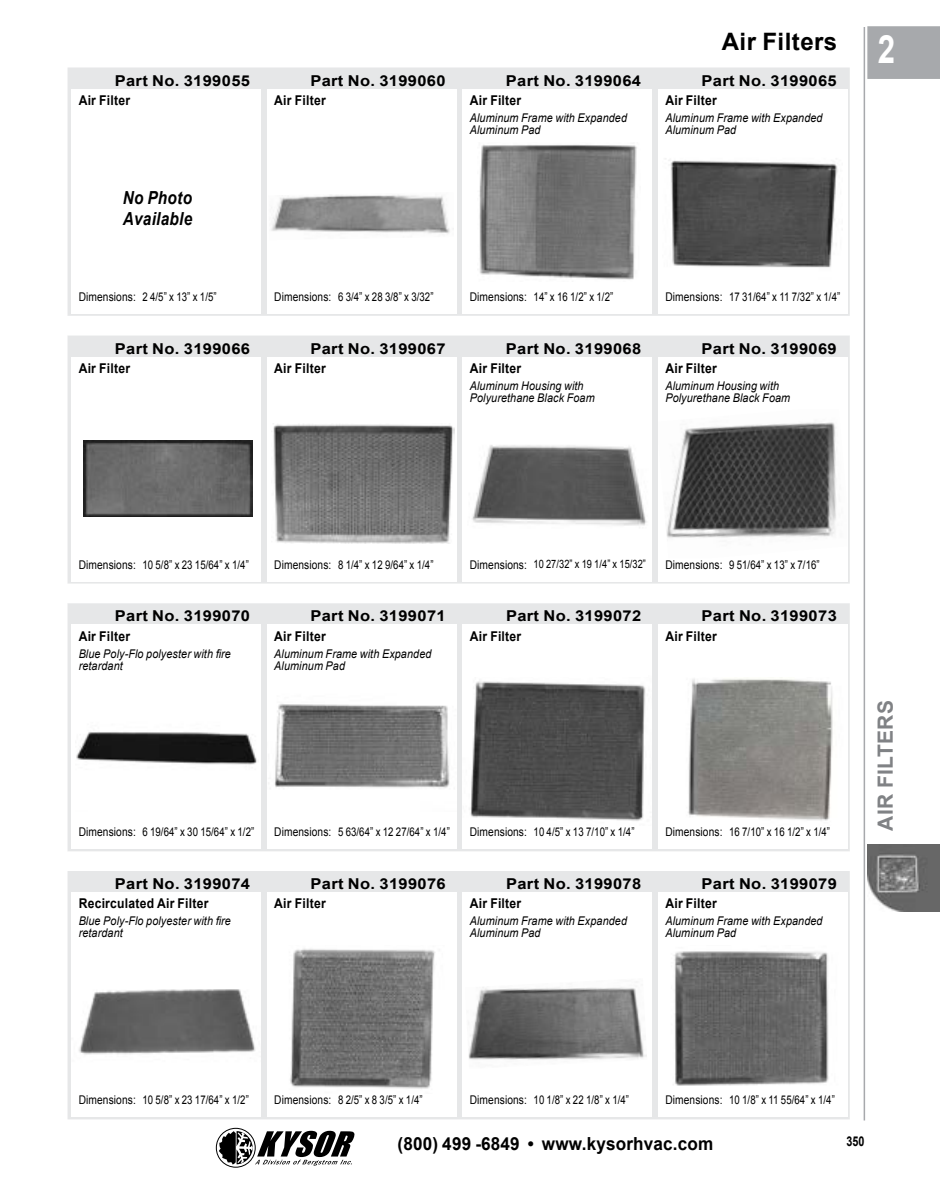
<style>
.page{position:relative;width:940px;height:1188px;background:#fff}
.page>*{position:absolute;margin:0;border:0;box-sizing:border-box;transform-origin:0 0}
.t1{font:700 24px "Arial";letter-spacing:.02em;color:#000}
.t2{font:700 21px "Arial";letter-spacing:.02em;color:#808285}
.t3{font:700 18px "Arial";letter-spacing:.01em;color:#000;scale:.95 1}
.t4{font:italic 700 18px/21px "Arial";letter-spacing:.02em;color:#000;scale:.85 1}
.t5{font:700 15px "Arial";letter-spacing:.02em;color:#000;scale:1.1 1}
.t6{font:700 13.5px "Arial";letter-spacing:.02em;color:#000;scale:.9 1}
.t7{font:700 13.5px "Arial";letter-spacing:.02em;color:#000;scale:.8 1}
.t8{font:12px "Arial";letter-spacing:.01em;color:#000;scale:.85 1}
.t9{font:italic 12px/12px "Arial";letter-spacing:.01em;color:#000;scale:.9 1}
.t10{font:11.55px "Arial";letter-spacing:.01em;color:#000;scale:.8 1}
.s1{font-size:39px;color:#fff}
.s2{font-size:12px}
</style>
<div class="page">
<div style="left:867px;top:26px;width:73px;height:53px;background:#a7a9ac"></div>
<hr style="left:863px;top:27px;width:2px;height:1093px;background:#a7a9ac">
<svg style="left:216px;top:1128px;width:39px;height:39px"></svg>
<div style="left:216px;top:1128px;width:40px;height:40px;border:1px solid #000;border-radius:50%"></div>
<svg style="left:219px;top:1131px;width:135px;height:35px"></svg>
<img style="left:867px;top:844px;width:73px;height:68px">
<div style="left:68px;top:68px;width:781px;height:1051px;background:#e6e7e8"></div>
<svg style="left:68px;top:316px;width:781px;height:555px"></svg>
<div style="left:71px;top:89px;width:190px;height:225px;background:#fff"></div>
<div style="left:267px;top:89px;width:189px;height:225px;background:#fff"></div>
<img style="left:271px;top:195px;width:183px;height:39px">
<div style="left:462px;top:89px;width:190px;height:225px;background:#fff"></div>
<img style="left:479px;top:145px;width:158px;height:135px">
<div style="left:658px;top:89px;width:189px;height:225px;background:#fff"></div>
<img style="left:665px;top:158px;width:173px;height:110px">
<div style="left:71px;top:357px;width:190px;height:224px;background:#fff"></div>
<img style="left:84px;top:441px;width:169px;height:76px">
<div style="left:267px;top:357px;width:189px;height:224px;background:#fff"></div>
<img style="left:273px;top:423px;width:181px;height:120px">
<div style="left:462px;top:357px;width:190px;height:224px;background:#fff"></div>
<img style="left:472px;top:445px;width:175px;height:81px">
<div style="left:658px;top:357px;width:189px;height:224px;background:#fff"></div>
<img style="left:666px;top:422px;width:170px;height:116px">
<div style="left:71px;top:625px;width:190px;height:224px;background:#fff"></div>
<img style="left:76px;top:732px;width:181px;height:33px">
<div style="left:267px;top:625px;width:189px;height:224px;background:#fff"></div>
<img style="left:274px;top:704px;width:176px;height:84px">
<div style="left:462px;top:625px;width:190px;height:224px;background:#fff"></div>
<img style="left:470px;top:681px;width:176px;height:140px">
<div style="left:658px;top:625px;width:189px;height:224px;background:#fff"></div>
<img style="left:688px;top:679px;width:145px;height:142px">
<div style="left:71px;top:892px;width:190px;height:225px;background:#fff"></div>
<img style="left:79px;top:989px;width:177px;height:66px">
<div style="left:267px;top:892px;width:189px;height:225px;background:#fff"></div>
<img style="left:290px;top:948px;width:145px;height:141px">
<div style="left:462px;top:892px;width:190px;height:225px;background:#fff"></div>
<img style="left:468px;top:987px;width:179px;height:73px">
<div style="left:658px;top:892px;width:189px;height:225px;background:#fff"></div>
<img style="left:674px;top:951px;width:155px;height:135px">
<h1 class="t1" style="left:722px;top:25px;width:175px">Air Filters <span class="s1">2</span></h1>
<p class="t5" style="left:115px;top:70px;width:124px">Part No. 3199055</p>
<p class="t5" style="left:310px;top:70px;width:124px">Part No. 3199060</p>
<p class="t5" style="left:506px;top:70px;width:124px">Part No. 3199064</p>
<p class="t5" style="left:701px;top:70px;width:124px">Part No. 3199065</p>
<p class="t6" style="left:79px;top:91px;width:59px">Air Filter</p>
<h3 class="t4" style="left:123px;top:188px;width:83px">No Photo<br>Available</h3>
<p class="t8" style="left:79px;top:289px;width:164px">Dimensions: 2 4/5” x 13” x 1/5”</p>
<p class="t6" style="left:274px;top:91px;width:59px">Air Filter</p>
<p class="t6" style="left:470px;top:91px;width:59px">Air Filter</p>
<p class="t9" style="left:470px;top:112px;width:176px">Aluminum Frame with Expanded<br>Aluminum Pad</p>
<p class="t6" style="left:665px;top:91px;width:59px">Air Filter</p>
<p class="t9" style="left:665px;top:112px;width:176px">Aluminum Frame with Expanded<br>Aluminum Pad</p>
<p class="t8" style="left:274px;top:289px;width:189px">Dimensions: 6 3/4” x 28 3/8” x 3/32”</p>
<p class="t8" style="left:470px;top:289px;width:170px">Dimensions: 14” x 16 1/2” x 1/2”</p>
<p class="t8" style="left:665px;top:289px;width:207px">Dimensions: 17 31/64” x 11 7/32” x 1/4”</p>
<p class="t5" style="left:115px;top:338px;width:124px">Part No. 3199066</p>
<p class="t5" style="left:310px;top:338px;width:124px">Part No. 3199067</p>
<p class="t5" style="left:506px;top:338px;width:124px">Part No. 3199068</p>
<p class="t5" style="left:701px;top:338px;width:124px">Part No. 3199069</p>
<p class="t6" style="left:79px;top:359px;width:59px">Air Filter</p>
<p class="t6" style="left:274px;top:359px;width:59px">Air Filter</p>
<p class="t6" style="left:470px;top:359px;width:59px">Air Filter</p>
<p class="t9" style="left:470px;top:380px;width:140px">Aluminum Housing with<br>Polyurethane Black Foam</p>
<p class="t6" style="left:665px;top:359px;width:59px">Air Filter</p>
<p class="t9" style="left:665px;top:380px;width:140px">Aluminum Housing with<br>Polyurethane Black Foam</p>
<p class="t8" style="left:79px;top:557px;width:202px">Dimensions: 10 5/8” x 23 15/64” x 1/4”</p>
<p class="t8" style="left:274px;top:557px;width:189px">Dimensions: 8 1/4” x 12 9/64” x 1/4”</p>
<p class="t10" style="left:470px;top:557px;width:222px"><span class="s2">Dimensions:</span> 10 27/32” x 19 1/4” x 15/32”</p>
<p class="t8" style="left:665px;top:557px;width:183px">Dimensions: 9 51/64” x 13” x 7/16”</p>
<p class="t5" style="left:115px;top:606px;width:124px">Part No. 3199070</p>
<p class="t5" style="left:310px;top:606px;width:124px">Part No. 3199071</p>
<p class="t5" style="left:506px;top:606px;width:124px">Part No. 3199072</p>
<p class="t5" style="left:701px;top:606px;width:124px">Part No. 3199073</p>
<p class="t6" style="left:79px;top:627px;width:59px">Air Filter</p>
<p class="t9" style="left:79px;top:647px;width:171px">Blue Poly-Flo polyester with fire retardant</p>
<p class="t6" style="left:274px;top:627px;width:59px">Air Filter</p>
<p class="t9" style="left:274px;top:647px;width:176px">Aluminum Frame with Expanded<br>Aluminum Pad</p>
<p class="t6" style="left:470px;top:627px;width:59px">Air Filter</p>
<p class="t6" style="left:665px;top:627px;width:59px">Air Filter</p>
<p class="t8" style="left:79px;top:824px;width:208px">Dimensions: 6 19/64” x 30 15/64” x 1/2”</p>
<p class="t8" style="left:274px;top:824px;width:208px">Dimensions: 5 63/64” x 12 27/64” x 1/4”</p>
<p class="t8" style="left:470px;top:824px;width:195px">Dimensions: 10 4/5” x 13 7/10” x 1/4”</p>
<p class="t8" style="left:665px;top:824px;width:195px">Dimensions: 16 7/10” x 16 1/2” x 1/4”</p>
<p class="t5" style="left:115px;top:874px;width:124px">Part No. 3199074</p>
<p class="t5" style="left:310px;top:874px;width:124px">Part No. 3199076</p>
<p class="t5" style="left:506px;top:874px;width:124px">Part No. 3199078</p>
<p class="t5" style="left:701px;top:874px;width:124px">Part No. 3199079</p>
<p class="t6" style="left:79px;top:895px;width:146px">Recirculated Air Filter</p>
<p class="t9" style="left:79px;top:915px;width:171px">Blue Poly-Flo polyester with fire retardant</p>
<p class="t6" style="left:274px;top:895px;width:59px">Air Filter</p>
<p class="t6" style="left:470px;top:895px;width:59px">Air Filter</p>
<p class="t9" style="left:470px;top:915px;width:176px">Aluminum Frame with Expanded<br>Aluminum Pad</p>
<p class="t6" style="left:665px;top:895px;width:59px">Air Filter</p>
<p class="t9" style="left:665px;top:915px;width:176px">Aluminum Frame with Expanded<br>Aluminum Pad</p>
<h2 class="t2" style="left:871px;top:831px;width:132px;rotate:-90deg">Air Filters</h2>
<p class="t8" style="left:79px;top:1092px;width:202px">Dimensions: 10 5/8” x 23 17/64” x 1/2”</p>
<p class="t8" style="left:274px;top:1092px;width:176px">Dimensions: 8 2/5” x 8 3/5” x 1/4”</p>
<p class="t8" style="left:470px;top:1092px;width:189px">Dimensions: 10 1/8” x 22 1/8” x 1/4”</p>
<p class="t8" style="left:665px;top:1092px;width:201px">Dimensions: 10 1/8” x 11 55/64” x 1/4”</p>
<h3 class="t3" style="left:397px;top:1132px;width:334px">(800) 499 -6849 • www.kysorhvac.com</h3>
<p class="t7" style="left:846px;top:1132px;width:24px">350</p>
</div>
